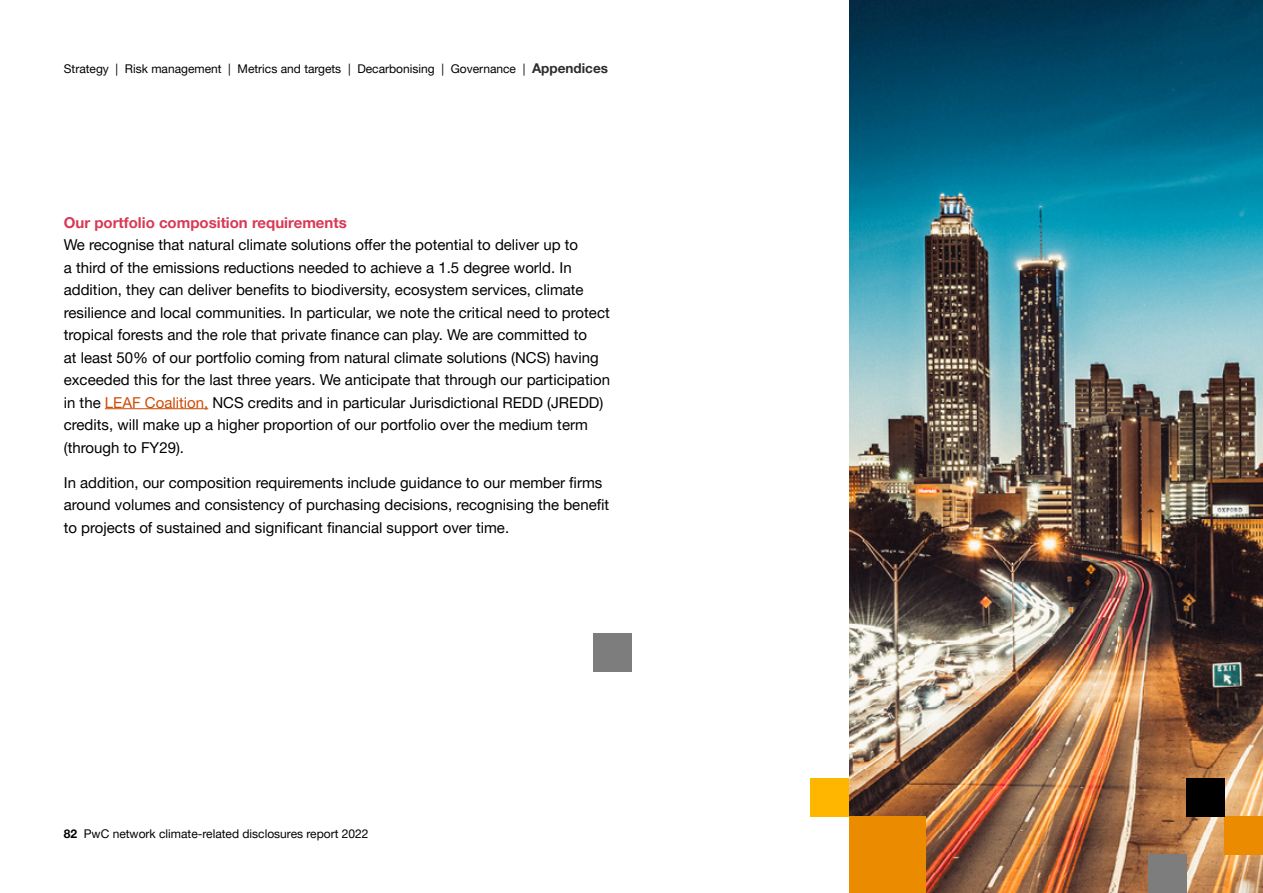
<style>
.page{position:relative;width:1263px;height:893px;background:#fff}
.page>*{position:absolute;margin:0;border:0;box-sizing:border-box;transform-origin:0 0}
.t1{font:15px/22.5px "Helvetica Neue LT Pro";color:#000}
.t2{font:700 15px "Helvetica Neue LT Pro";color:#d93954}
.t3{font:12px "Helvetica Neue LT Pro";color:#000}
.s1{font-weight:700;font-size:13.5px;color:#2d2d2d}
.s2{color:#d04a02}
.s3{font-weight:700}
</style>
<div class="page">
<img style="left:849px;top:0;width:414px;height:893px">
<div style="left:849px;top:816px;width:77px;height:77px;background:#eb8c00"></div>
<div style="left:811px;top:778px;width:38px;height:38px;background:#ffb600"></div>
<div style="left:1148px;top:855px;width:38px;height:38px;background:#7d7d7d"></div>
<div style="left:1225px;top:816px;width:38px;height:39px;background:#eb8c00"></div>
<div style="left:1186px;top:778px;width:39px;height:38px;background:#000"></div>
<div style="left:593px;top:634px;width:38px;height:38px;background:#7d7d7d"></div>
<hr style="left:105px;top:408px;width:103px;height:1px;background:#d04a02">
<p class="t3" style="left:64px;top:62px;width:546px">Strategy | Risk management | Metrics and targets | Decarbonising | Governance | <span class="s1">Appendices</span></p>
<p class="t2" style="left:64px;top:213px;width:284px">Our portfolio composition requirements</p>
<p class="t1" style="left:64px;top:233px;width:548px">We recognise that natural climate solutions offer the potential to deliver up to<br>a third of the emissions reductions needed to achieve a 1.5 degree world. In addition, they can deliver benefits to biodiversity, ecosystem services, climate resilience and local communities. In particular, we note the critical need to protect tropical forests and the role that private finance can play. We are committed to<br>at least 50% of our portfolio coming from natural climate solutions (NCS) having exceeded this for the last three years. We anticipate that through our participation in the <span class="s2">LEAF Coalition,</span> NCS credits and in particular Jurisdictional REDD (JREDD) credits, will make up a higher proportion of our portfolio over the medium term (through to FY29).</p>
<p class="t1" style="left:64px;top:471px;width:547px">In addition, our composition requirements include guidance to our member firms around volumes and consistency of purchasing decisions, recognising the benefit to projects of sustained and significant financial support over time.</p>
<p class="t3" style="left:64px;top:826px;width:306px"><span class="s3">82</span> PwC network climate-related disclosures report 2022</p>
</div>
